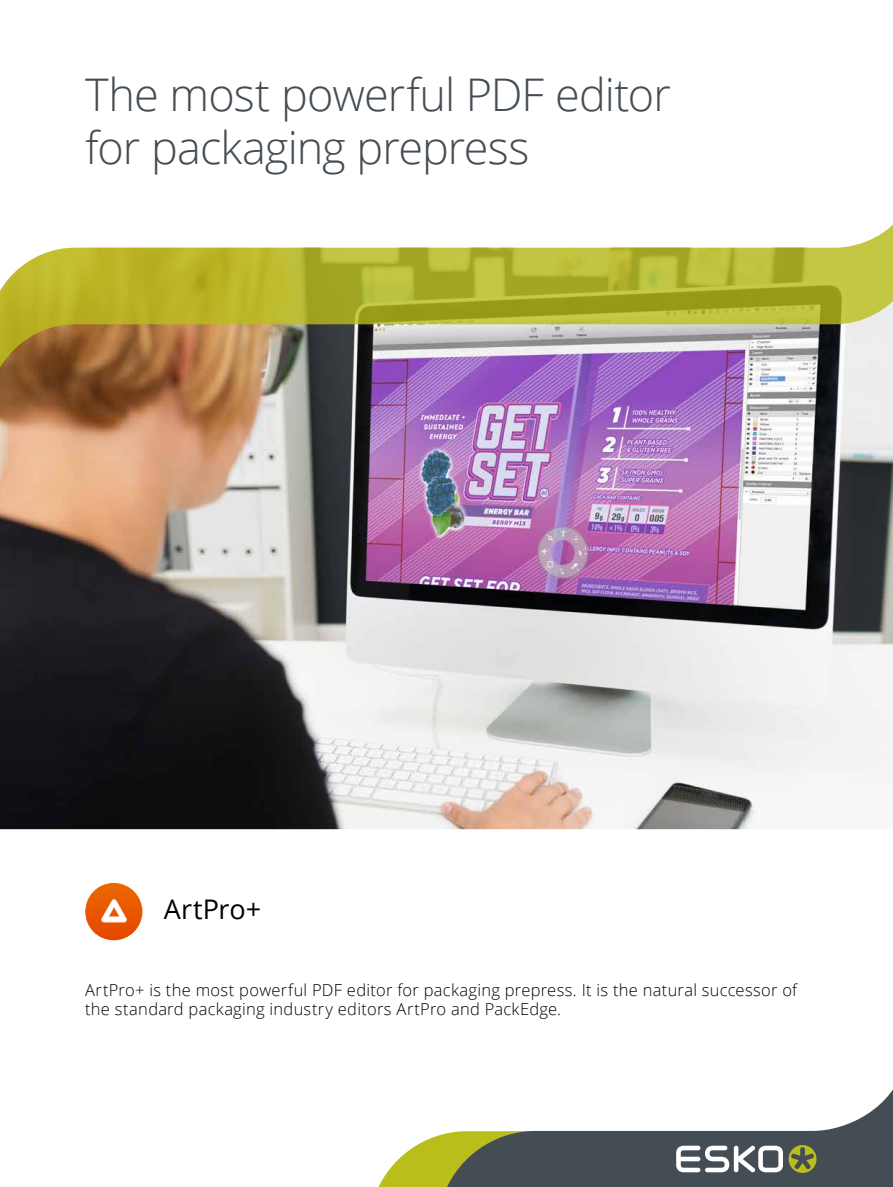
<style>
.page{position:relative;width:893px;height:1187px;background:#fff}
.page>*{position:absolute;margin:0;border:0;box-sizing:border-box;transform-origin:0 0}
.t1{font:300 45px/52.5px "Open Sans";letter-spacing:-.02em;color:#444c54}
.t2{font:27px "Open Sans";letter-spacing:-.005em;color:#000}
.t3{font:300 16.5px/19.5px "Open Sans";letter-spacing:.015em;color:#000}
</style>
<div class="page">
<svg style="left:379px;top:1134px;width:63px;height:52px"></svg>
<svg style="left:442px;top:1089px;width:451px;height:97px;fill:#444c54"></svg>
<img style="left:0;top:410px;width:893px;height:419px">
<svg style="left:789px;top:1144px;width:27px;height:28px"></svg>
<svg style="left:676px;top:1145px;width:107px;height:27px"></svg>
<svg style="left:0;top:224px;width:893px;height:186px"></svg>
<img style="left:85px;top:882px;width:57px;height:58px;border-radius:29px">
<h1 class="t1" style="left:85px;top:67px;width:587px">The most powerful PDF editor for packaging prepress</h1>
<h2 class="t2" style="left:164px;top:890px;width:99px">ArtPro+</h2>
<p class="t3" style="left:85px;top:979px;width:714px">ArtPro+ is the most powerful PDF editor for packaging prepress. It is the natural successor of the standard packaging industry editors ArtPro and PackEdge.</p>
</div>
